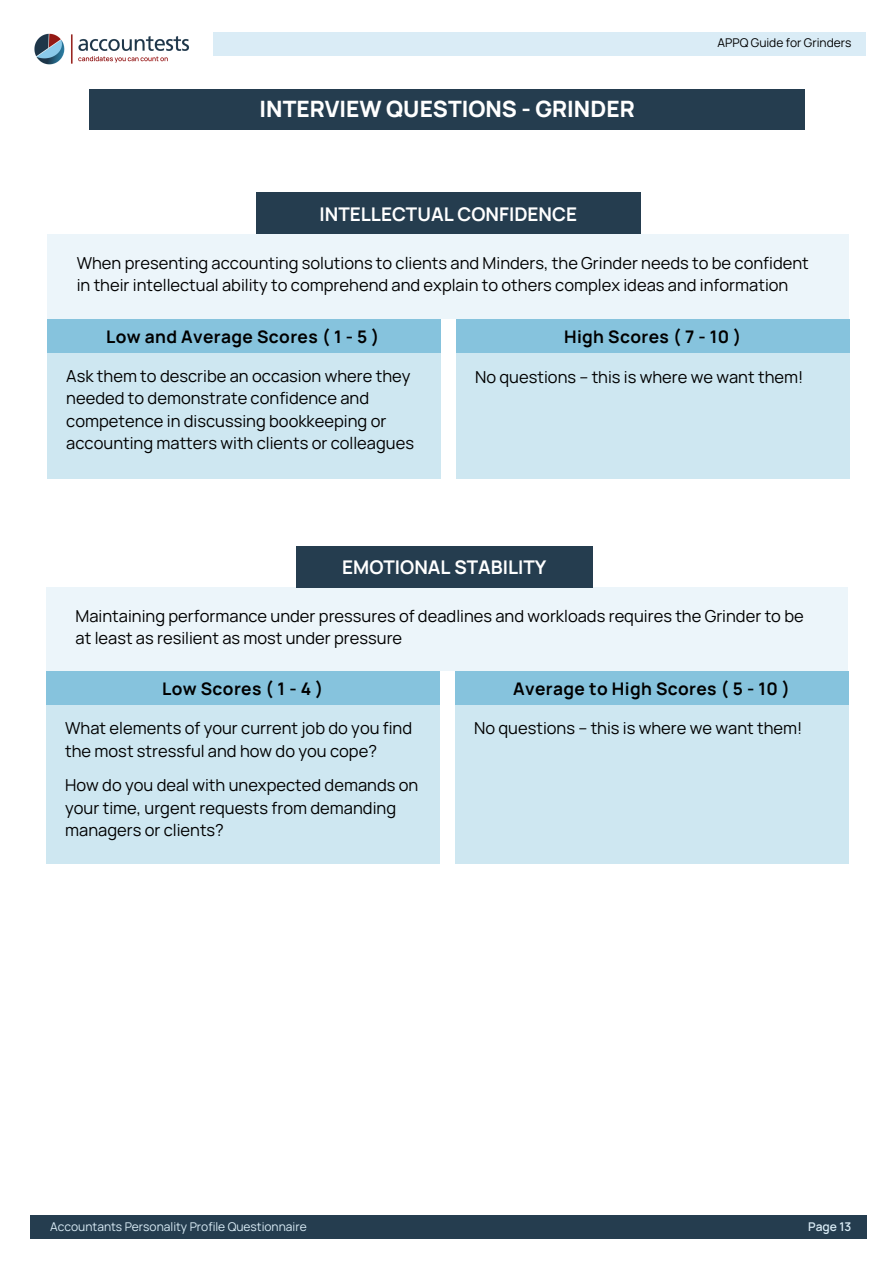
<style>
.page{position:relative;width:894px;height:1264px;background:#fff}
.page>*{position:absolute;margin:0;border:0;box-sizing:border-box;transform-origin:0 0}
.t1{font:800 22.5px "Manrope";color:#fff}
.t2{font:700 18.9px "Manrope";color:#fff}
.t3{font:700 17.4px "Manrope";letter-spacing:.02em;color:#000}
.t4{font:16.5px/22.5px "Manrope";color:#000}
.t5{font:12px "Manrope";color:#daecf6}
.t6{font:12px "Manrope";color:#000}
.t7{font:600 12px "Manrope";color:#daecf6}
</style>
<div class="page">
<img style="left:34px;top:33px;width:156px;height:32px">
<div style="left:30px;top:1215px;width:836px;height:23px;background:#253d4f"></div>
<div style="left:214px;top:32px;width:652px;height:23px;background:#daecf6"></div>
<div style="left:89px;top:89px;width:715px;height:41px;background:#253d4f"></div>
<div style="left:47px;top:235px;width:801px;height:84px;background:#ecf5fa"></div>
<div style="left:47px;top:353px;width:393px;height:126px;background:#cee7f1"></div>
<div style="left:47px;top:319px;width:393px;height:33px;background:#86c3dd"></div>
<div style="left:255px;top:192px;width:385px;height:42px;background:#253d4f"></div>
<div style="left:456px;top:353px;width:393px;height:126px;background:#cee7f1"></div>
<div style="left:456px;top:319px;width:393px;height:33px;background:#86c3dd"></div>
<div style="left:46px;top:587px;width:801px;height:84px;background:#ecf5fa"></div>
<div style="left:46px;top:705px;width:393px;height:159px;background:#cee7f1"></div>
<div style="left:46px;top:671px;width:393px;height:33px;background:#86c3dd"></div>
<div style="left:296px;top:545px;width:296px;height:42px;background:#253d4f"></div>
<div style="left:455px;top:705px;width:393px;height:159px;background:#cee7f1"></div>
<div style="left:455px;top:671px;width:393px;height:33px;background:#86c3dd"></div>
<p class="t1" style="left:259px;top:93px;width:376px">INTERVIEW QUESTIONS - GRINDER</p>
<p class="t2" style="left:319px;top:201px;width:259px">INTELLECTUAL CONFIDENCE</p>
<p class="t6" style="left:717px;top:35px;width:135px">APPQ Guide for Grinders</p>
<p class="t4" style="left:77px;top:251px;width:733px">When presenting accounting solutions to clients and Minders, the Grinder needs to be confident in their intellectual ability to comprehend and explain to others complex ideas and information</p>
<p class="t3" style="left:106px;top:324px;width:275px">Low and Average Scores ( 1 - 5 )</p>
<p class="t4" style="left:66px;top:364px;width:349px">Ask them to describe an occasion where they needed to demonstrate confidence and competence in discussing bookkeeping or accounting matters with clients or colleagues</p>
<p class="t3" style="left:564px;top:324px;width:179px">High Scores ( 7 - 10 )</p>
<p class="t4" style="left:475px;top:365px;width:329px">No questions – this is where we want them!</p>
<p class="t2" style="left:342px;top:554px;width:206px">EMOTIONAL STABILITY</p>
<p class="t4" style="left:76px;top:604px;width:729px">Maintaining performance under pressures of deadlines and workloads requires the Grinder to be at least as resilient as most under pressure</p>
<p class="t3" style="left:162px;top:676px;width:163px">Low Scores ( 1 - 4 )</p>
<p class="t4" style="left:65px;top:716px;width:348px">What elements of your current job do you find the most stressful and how do you cope?</p>
<p class="t4" style="left:65px;top:773px;width:354px">How do you deal with unexpected demands on your time, urgent requests from demanding managers or clients?</p>
<p class="t3" style="left:513px;top:676px;width:278px">Average to High Scores ( 5 - 10 )</p>
<p class="t4" style="left:474px;top:716px;width:330px">No questions – this is where we want them!</p>
<p class="t5" style="left:50px;top:1218px;width:258px">Accountants Personality Profile Questionnaire</p>
<p class="t7" style="left:808px;top:1218px;width:45px">Page 13</p>
</div>
